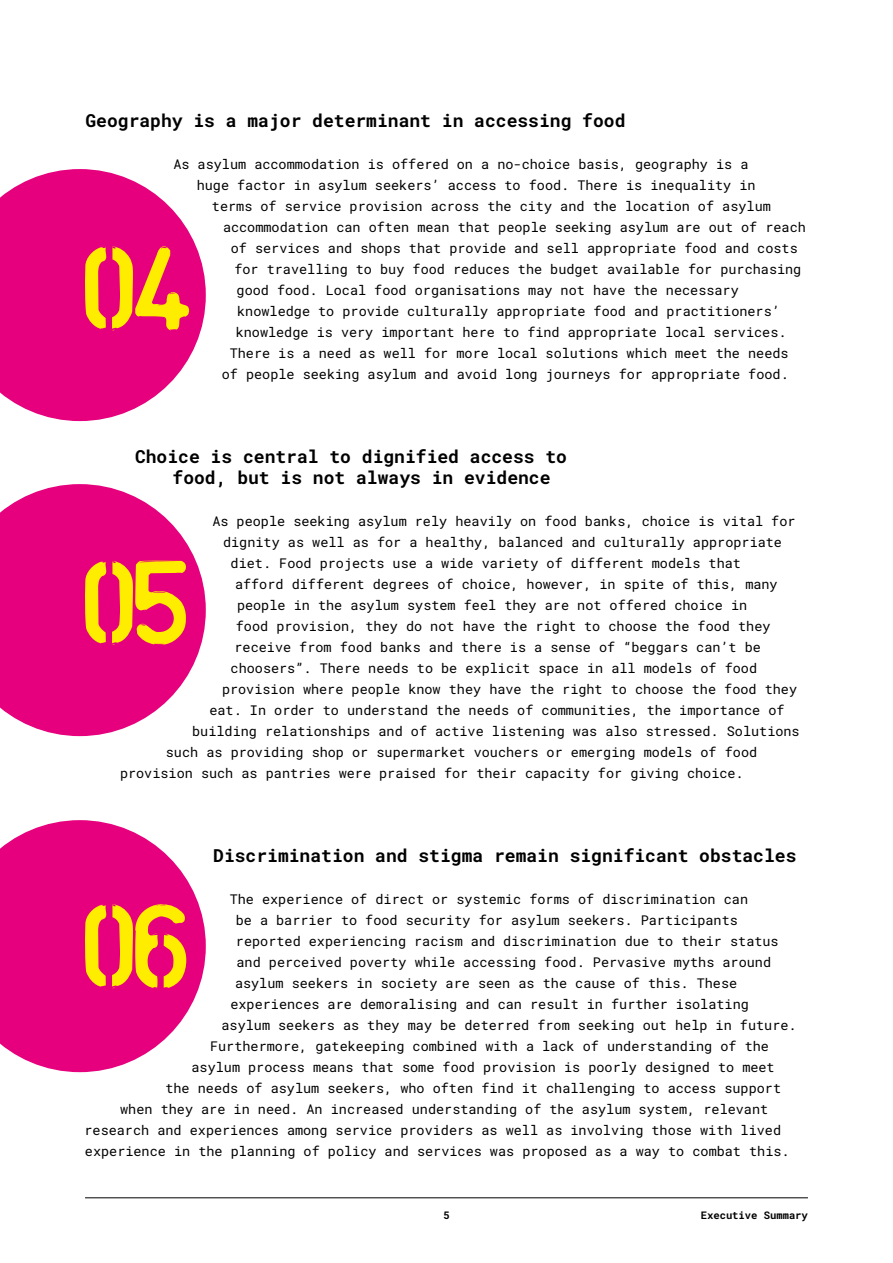
<style>
.page{position:relative;width:893px;height:1263px;background:#fff}
.page>*{position:absolute;margin:0;border:0;box-sizing:border-box;transform-origin:0 0}
.t1{font:105px "UNCONFORMROUND";color:#ffed00}
.t2{font:18px/21px "Roboto Mono";color:#000}
.t3{font:13.5px "Roboto Mono";color:#000}
.t4{font:10.5px "Roboto Mono";color:#000}
</style>
<div class="page">
<svg style="left:0;top:169px;width:206px;height:252px;fill:#e6007d"></svg>
<svg style="left:0;top:484px;width:206px;height:252px;fill:#e6007d"></svg>
<svg style="left:0;top:820px;width:206px;height:252px;fill:#e6007d"></svg>
<hr style="left:85px;top:1197px;width:723px;height:1px;background:#000">
<h2 class="t2" style="left:85px;top:110px;width:542px">Geography is a major determinant in accessing food</h2>
<p class="t3" style="left:173px;top:155px;width:577px">As asylum accommodation is offered on a no-choice basis, geography is a</p>
<p class="t3" style="left:197px;top:176px;width:560px">huge factor in asylum seekers’ access to food. There is inequality in</p>
<p class="t3" style="left:212px;top:197px;width:560px">terms of service provision across the city and the location of asylum</p>
<p class="t3" style="left:223px;top:218px;width:584px">accommodation can often mean that people seeking asylum are out of reach</p>
<p class="t3" style="left:231px;top:239px;width:568px">of services and shops that provide and sell appropriate food and costs</p>
<p class="t3" style="left:234px;top:260px;width:568px">for travelling to buy food reduces the budget available for purchasing</p>
<p class="t3" style="left:237px;top:281px;width:504px">good food. Local food organisations may not have the necessary</p>
<p class="t3" style="left:237px;top:302px;width:544px">knowledge to provide culturally appropriate food and practitioners’</p>
<p class="t3" style="left:236px;top:323px;width:552px">knowledge is very important here to find appropriate local services.</p>
<p class="t3" style="left:230px;top:344px;width:560px">There is a need as well for more local solutions which meet the needs</p>
<p class="t3" style="left:222px;top:365px;width:568px">of people seeking asylum and avoid long journeys for appropriate food.</p>
<h1 class="t1" style="left:85px;top:233px;width:108px">04</h1>
<h2 class="t2" style="left:173px;top:446px;width:396px;text-indent:-37px">Choice is central to dignified access to food, but is not always in evidence</h2>
<p class="t3" style="left:212px;top:512px;width:585px">As people seeking asylum rely heavily on food banks, choice is vital for</p>
<p class="t3" style="left:223px;top:533px;width:560px">dignity as well as for a healthy, balanced and culturally appropriate</p>
<p class="t3" style="left:231px;top:554px;width:512px">diet. Food projects use a wide variety of different models that</p>
<p class="t3" style="left:235px;top:575px;width:544px">afford different degrees of choice, however, in spite of this, many</p>
<p class="t3" style="left:237px;top:596px;width:512px">people in the asylum system feel they are not offered choice in</p>
<p class="t3" style="left:236px;top:617px;width:536px">food provision, they do not have the right to choose the food they</p>
<p class="t3" style="left:234px;top:638px;width:528px">receive from food banks and there is a sense of “beggars can’t be</p>
<p class="t3" style="left:231px;top:659px;width:528px">choosers”. There needs to be explicit space in all models of food</p>
<p class="t3" style="left:222px;top:680px;width:577px">provision where people know they have the right to choose the food they</p>
<p class="t3" style="left:209px;top:701px;width:577px">eat. In order to understand the needs of communities, the importance of</p>
<p class="t3" style="left:192px;top:722px;width:609px">building relationships and of active listening was also stressed. Solutions</p>
<p class="t3" style="left:166px;top:743px;width:593px">such as providing shop or supermarket vouchers or emerging models of food</p>
<p class="t3" style="left:120px;top:764px;width:625px">provision such as pantries were praised for their capacity for giving choice.</p>
<h1 class="t1" style="left:85px;top:547px;width:105px">05</h1>
<h2 class="t2" style="left:213px;top:845px;width:585px">Discrimination and stigma remain significant obstacles</h2>
<p class="t3" style="left:230px;top:890px;width:520px">The experience of direct or systemic forms of discrimination can</p>
<p class="t3" style="left:236px;top:911px;width:504px">be a barrier to food security for asylum seekers. Participants</p>
<p class="t3" style="left:236px;top:932px;width:544px">reported experiencing racism and discrimination due to their status</p>
<p class="t3" style="left:236px;top:953px;width:536px">and perceived poverty while accessing food. Pervasive myths around</p>
<p class="t3" style="left:235px;top:974px;width:504px">asylum seekers in society are seen as the cause of this. These</p>
<p class="t3" style="left:230px;top:995px;width:520px">experiences are demoralising and can result in further isolating</p>
<p class="t3" style="left:221px;top:1016px;width:577px">asylum seekers as they may be deterred from seeking out help in future.</p>
<p class="t3" style="left:210px;top:1037px;width:560px">Furthermore, gatekeeping combined with a lack of understanding of the</p>
<p class="t3" style="left:191px;top:1058px;width:585px">asylum process means that some food provision is poorly designed to meet</p>
<p class="t3" style="left:165px;top:1079px;width:617px">the needs of asylum seekers, who often find it challenging to access support</p>
<p class="t3" style="left:120px;top:1100px;width:649px">when they are in need. An increased understanding of the asylum system, relevant</p>
<p class="t3" style="left:84px;top:1121px;width:698px">research and experiences among service providers as well as involving those with lived</p>
<p class="t3" style="left:85px;top:1142px;width:706px">experience in the planning of policy and services was proposed as a way to combat this.</p>
<h1 class="t1" style="left:85px;top:890px;width:105px">06</h1>
<p class="t4" style="left:443px;top:1208px;width:8px">5</p>
<p class="t4" style="left:701px;top:1208px;width:109px">Executive Summary</p>
</div>
